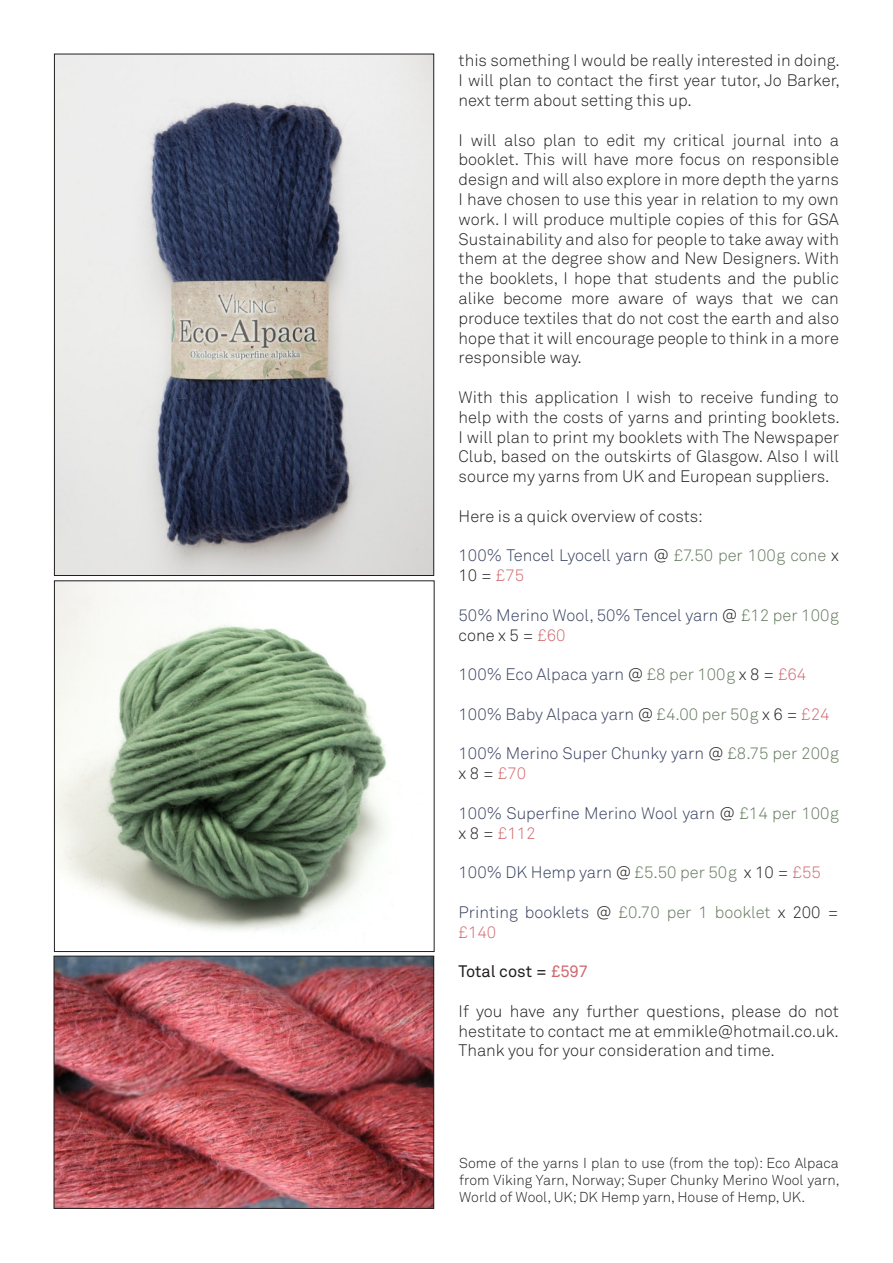
<style>
.page{position:relative;width:893px;height:1263px;background:#fff}
.page>*{position:absolute;margin:0;border:0;box-sizing:border-box;transform-origin:0 0}
.t1{font:16.5px/19.8px "Akkurat Light Pro";color:#231f20;text-align:justify}
.t2{font:16.5px/19.8px "Akkurat Light Pro";color:#38415f}
.t3{font:16.5px "Akkurat Pro";color:#231f20}
.t4{font:14.25px/17.1px "Akkurat Light Pro";color:#231f20;text-align:justify}
.s1{color:#231f20}
.s2{color:#63795d}
.s3{color:#cf686e}
</style>
<div class="page">
<img style="left:56px;top:56px;width:376px;height:518px">
<img style="left:56px;top:958px;width:376px;height:248px">
<div style="left:54px;top:956px;width:380px;height:252px;border:1px solid #231f20"></div>
<img style="left:56px;top:583px;width:335px;height:348px">
<div style="left:54px;top:581px;width:380px;height:371px;border:1px solid #231f20"></div>
<p class="t1" style="left:459px;top:51px;width:383px">this something I would be really interested in doing.<br>I will plan to contact the first year tutor, Jo Barker, next term about setting this up.</p>
<p class="t1" style="left:459px;top:130px;width:382px">I will also plan to edit my critical journal into a booklet. This will have more focus on responsible design and will also explore in more depth the yarns I have chosen to use this year in relation to my own work. I will produce multiple copies of this for GSA Sustainability and also for people to take away with them at the degree show and New Designers. With the booklets, I hope that students and the public alike become more aware of ways that we can produce textiles that do not cost the earth and also hope that it will encourage people to think in a more responsible way.</p>
<p class="t1" style="left:459px;top:388px;width:383px">With this application I wish to receive funding to help with the costs of yarns and printing booklets.<br>I will plan to print my booklets with The Newspaper Club, based on the outskirts of Glasgow. Also I will source my yarns from UK and European suppliers.</p>
<p class="t1" style="left:459px;top:506px;width:246px">Here is a quick overview of costs:</p>
<p class="t2" style="left:459px;top:546px;width:382px">100% Tencel Lyocell yarn <span class="s1">@</span> <span class="s2">£7.50 per 100g cone</span> <span class="s1">x<br>10 =</span> <span class="s3">£75</span></p>
<p class="t2" style="left:459px;top:605px;width:382px">50% Merino Wool, 50% Tencel yarn <span class="s1">@</span> <span class="s2">£12 per 100g </span><span class="s1">cone x 5 =</span> <span class="s3">£60</span></p>
<p class="t2" style="left:459px;top:665px;width:349px">100% Eco Alpaca yarn <span class="s1">@</span> <span class="s2">£8 per 100g</span> <span class="s1">x 8 =</span> <span class="s3">£64</span></p>
<p class="t2" style="left:459px;top:704px;width:372px">100% Baby Alpaca yarn <span class="s1">@</span> <span class="s2">£4.00 per 50g</span> <span class="s1">x 6 =</span> <span class="s3">£24</span></p>
<p class="t2" style="left:459px;top:744px;width:382px">100% Merino Super Chunky yarn <span class="s1">@</span> <span class="s2">£8.75 per 200g </span><span class="s1">x 8 =</span> <span class="s3">£70</span></p>
<p class="t2" style="left:459px;top:803px;width:382px">100% Superfine Merino Wool yarn <span class="s1">@</span> <span class="s2">£14 per 100g </span><span class="s1">x 8 =</span> <span class="s3">£112</span></p>
<p class="t2" style="left:459px;top:863px;width:364px">100% DK Hemp yarn <span class="s1">@</span> <span class="s2">£5.50 per 50g</span> <span class="s1">x 10 =</span> <span class="s3">£55</span></p>
<p class="t2" style="left:459px;top:902px;width:382px">Printing booklets <span class="s1">@</span> <span class="s2">£0.70 per 1 booklet</span> <span class="s1">x 200 = </span><span class="s3">£140</span></p>
<p class="t3" style="left:459px;top:962px;width:131px">Total cost = <span class="s3">£597</span></p>
<p class="t1" style="left:459px;top:1001px;width:382px">If you have any further questions, please do not hestitate to contact me at emmikle@hotmail.co.uk.<br>Thank you for your consideration and time.</p>
<p class="t4" style="left:459px;top:1155px;width:382px">Some of the yarns I plan to use (from the top): Eco Alpaca from Viking Yarn, Norway; Super Chunky Merino Wool yarn, World of Wool, UK; DK Hemp yarn, House of Hemp, UK.</p>
</div>
